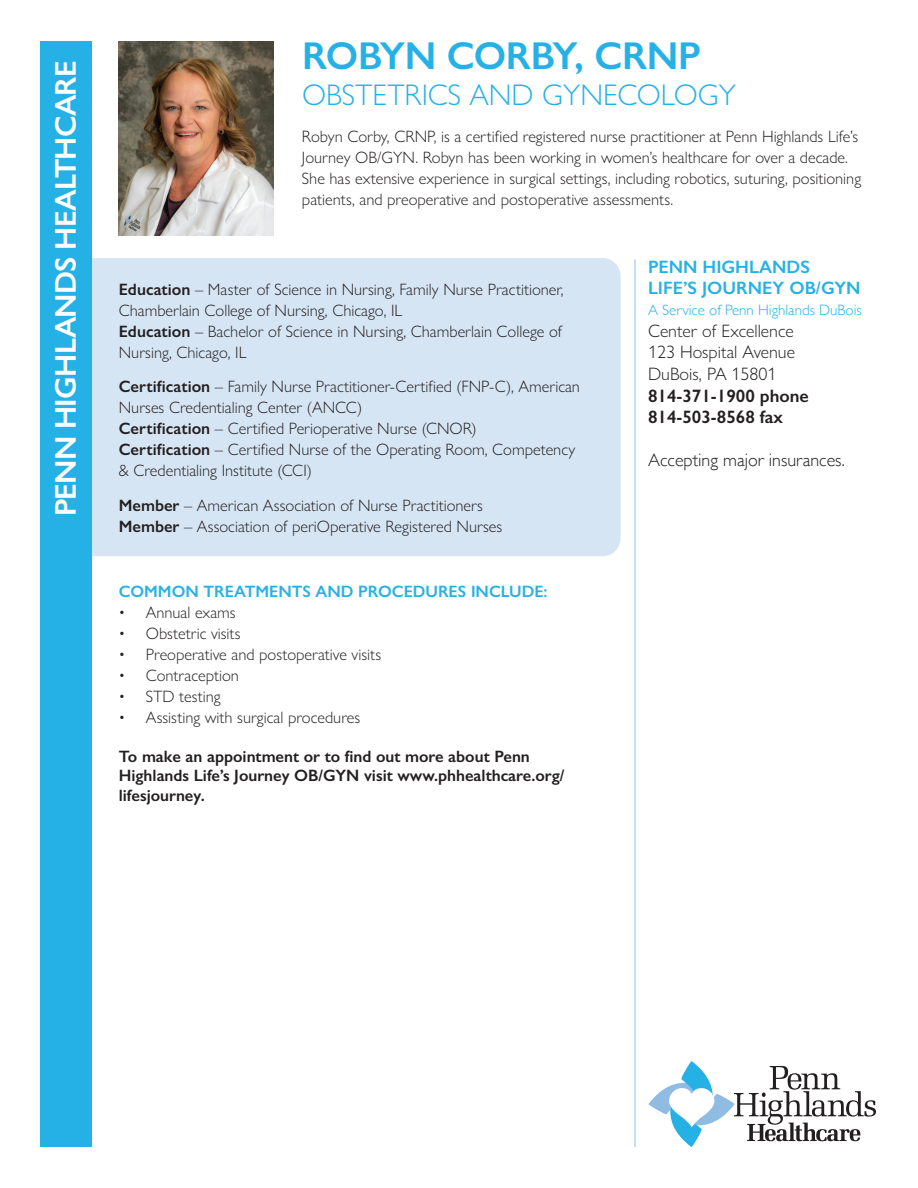
<style>
.page{position:relative;width:918px;height:1188px;background:#fff}
.page>*{position:absolute;margin:0;border:0;box-sizing:border-box;transform-origin:0 0}
.t1{font:600 39px "Gill Sans Nova";letter-spacing:-.01em;color:#26b1e6}
.t2{font:300 30px "Gill Sans Nova";color:#26b1e6}
.t3{font:600 30px "Gill Sans Nova";letter-spacing:-.025em;color:#fff}
.t4{font:300 18px/21.6px "Gill Sans Nova";color:#231f20;text-align:justify}
.t5{font:600 18px/21.6px "Gill Sans";color:#26b1e6}
.t6{font:600 18px/21.6px "Gill Sans";color:#231f20}
.t7{font:300 18px "Gill Sans";color:#231f20}
.t8{font:300 16.5px/21px "Gill Sans Nova";color:#231f20}
.t9{font:600 16.5px/19.5px "Gill Sans";color:#231f20}
.t10{font:600 16.5px "Gill Sans Nova";color:#26b1e6}
.t11{font:300 15px "Gill Sans";color:#26b1e6}
.s1{font-weight:600}
</style>
<div class="page">
<img style="left:119px;top:41px;width:154px;height:194px">
<div style="left:59px;top:258px;width:562px;height:298px;background:#d6e5f4;border-radius:18px"></div>
<div style="left:41px;top:41px;width:51px;height:1106px;background:#26b1e6"></div>
<hr style="left:635px;top:260px;width:1px;height:887px;background:#90bce4">
<svg style="left:648px;top:1061px;width:228px;height:86px"></svg>
<h2 class="t3" style="left:47px;top:516px;width:457px;rotate:-90deg">PENN HIGHLANDS HEALTHCARE</h2>
<h1 class="t1" style="left:302px;top:32px;width:400px">ROBYN CORBY, CRNP</h1>
<h2 class="t2" style="left:302px;top:77px;width:436px">OBSTETRICS AND GYNECOLOGY</h2>
<p class="t8" style="left:302px;top:125px;width:561px">Robyn Corby, CRNP, is a certified registered nurse practitioner at Penn Highlands Life’s Journey OB/GYN. Robyn has been working in women’s healthcare for over a decade.<br>She has extensive experience in surgical settings, including robotics, suturing, positioning patients, and preoperative and postoperative assessments.</p>
<p class="t8" style="left:119px;top:278px;width:446px"><span class="s1">Education</span> – Master of Science in Nursing, Family Nurse Practitioner, Chamberlain College of Nursing, Chicago, IL<br><span class="s1">Education</span> – Bachelor of Science in Nursing, Chamberlain College of Nursing, Chicago, IL</p>
<p class="t8" style="left:119px;top:376px;width:463px"><span class="s1">Certification</span> – Family Nurse Practitioner-Certified (FNP-C), American Nurses Credentialing Center (ANCC)<br><span class="s1">Certification</span> – Certified Perioperative Nurse (CNOR)<br><span class="s1">Certification</span> – Certified Nurse of the Operating Room, Competency &amp; Credentialing Institute (CCI)</p>
<p class="t8" style="left:119px;top:494px;width:385px"><span class="s1">Member</span> – American Association of Nurse Practitioners<br><span class="s1">Member</span> – Association of periOperative Registered Nurses</p>
<p class="t10" style="left:119px;top:581px;width:430px">COMMON TREATMENTS AND PROCEDURES INCLUDE:</p>
<p class="t8" style="left:119px;top:602px;width:118px">• Annual exams</p>
<p class="t8" style="left:119px;top:623px;width:123px">• Obstetric visits</p>
<p class="t8" style="left:119px;top:644px;width:264px">• Preoperative and postoperative visits</p>
<p class="t8" style="left:119px;top:665px;width:122px">• Contraception</p>
<p class="t8" style="left:119px;top:686px;width:104px">• STD testing</p>
<p class="t8" style="left:119px;top:707px;width:243px">• Assisting with surgical procedures</p>
<p class="t9" style="left:119px;top:746px;width:447px">To make an appointment or to find out more about Penn<br>Highlands Life’s Journey OB/GYN visit www.phhealthcare.org/ lifesjourney.</p>
<p class="t5" style="left:648px;top:256px;width:214px">PENN HIGHLANDS<br>LIFE’S JOURNEY OB/GYN</p>
<p class="t11" style="left:648px;top:298px;width:215px">A Service of Penn Highlands DuBois</p>
<p class="t4" style="left:648px;top:320px;width:148px">Center of Excellence 123 Hospital Avenue DuBois, PA 15801</p>
<p class="t6" style="left:648px;top:385px;width:162px">814-371-1900 phone<br>814-503-8568 fax</p>
<p class="t7" style="left:648px;top:446px;width:198px">Accepting major insurances.</p>
</div>
